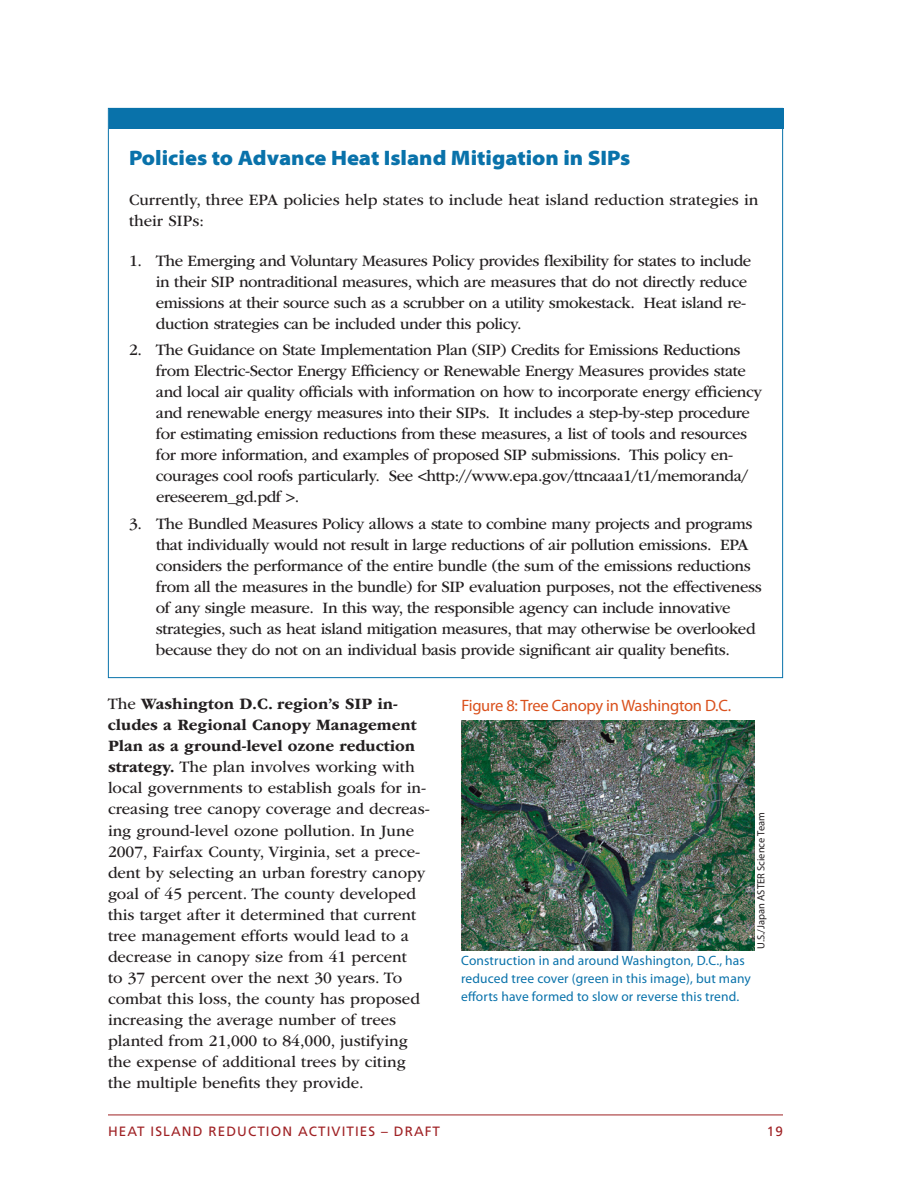
<style>
.page{position:relative;width:918px;height:1188px;background:#fff}
.page>*{position:absolute;margin:0;border:0;box-sizing:border-box;transform-origin:0 0}
.t1{font:900 semi-expanded 21px "Myriad Pro";color:#0972aa}
.t2{font:16.5px/21px "ITC Garamond Std";letter-spacing:-.025em;color:#231f20}
.t3{font:16.5px/21px "ITC Garamond Std";color:#231f20}
.t4{font:16.5px "Myriad Pro";letter-spacing:-.015em;color:#da511d}
.t5{font:13.5px/18px "Myriad Pro";letter-spacing:.01em;color:#0972aa}
.t6{font:13.5px "Frutiger LT Std";letter-spacing:.08em;color:#9f2124}
.t7{font:10.5px "Myriad Pro";color:#231f20}
.s1{font-weight:700}
</style>
<div class="page">
<hr style="left:108px;top:1115px;width:675px;height:1px;background:#9f2124">
<div style="left:109px;top:108px;width:675px;height:20px;background:#0972aa"></div>
<img style="left:462px;top:721px;width:292px;height:229px">
<h3 class="t1" style="left:129px;top:146px;width:503px">Policies to Advance Heat Island Mitigation in SIPs</h3>
<p class="t3" style="left:129px;top:189px;width:631px">Currently, three EPA policies help states to include heat island reduction strategies in their SIPs:</p>
<p class="t2" style="left:156px;top:250px;width:597px;text-indent:-27px">1. The Emerging and Voluntary Measures Policy provides flexibility for states to include in their SIP nontraditional measures, which are measures that do not directly reduce emissions at their source such as a scrubber on a utility smokestack. Heat island re&shy;duction strategies can be included under this policy.</p>
<p class="t2" style="left:156px;top:340px;width:607px;text-indent:-27px">2. The Guidance on State Implementation Plan (SIP) Credits for Emissions Reductions from Electric-Sector Energy Efficiency or Renewable Energy Measures provides state and local air quality officials with information on how to incorporate energy efficiency and renewable energy measures into their SIPs. It includes a step-by-step procedure for estimating emission reductions from these measures, a list of tools and resources for more information, and examples of proposed SIP submissions. This policy en&shy;courages cool roofs particularly. See &lt;http://www.epa.gov/ttncaaa1/t1/memoranda/ ereseerem_gd.pdf &gt;.</p>
<p class="t2" style="left:156px;top:513px;width:607px;text-indent:-27px">3. The Bundled Measures Policy allows a state to combine many projects and programs that individually would not result in large reductions of air pollution emissions. EPA considers the performance of the entire bundle (the sum of the emissions reductions from all the measures in the bundle) for SIP evaluation purposes, not the effectiveness of any single measure. In this way, the responsible agency can include innovative strategies, such as heat island mitigation measures, that may otherwise be overlooked because they do not on an individual basis provide significant air quality benefits.</p>
<p class="t3" style="left:108px;top:694px;width:323px">The <span class="s1">Washington D.C. region’s SIP in&shy;cludes a Regional Canopy Management Plan as a ground-level ozone reduction strategy.</span> The plan involves working with local governments to establish goals for in&shy;creasing tree canopy coverage and decreas&shy;ing ground-level ozone pollution. In June 2007, Fairfax County, Virginia, set a prece&shy;dent by selecting an urban forestry canopy goal of 45 percent. The county developed this target after it determined that current tree management efforts would lead to a decrease in canopy size from 41 percent<br>to 37 percent over the next 30 years. To combat this loss, the county has proposed increasing the average number of trees planted from 21,000 to 84,000, justifying the expense of additional trees by citing the multiple benefits they provide.</p>
<p class="t4" style="left:461px;top:697px;width:271px">Figure 8: Tree Canopy in Washington D.C.</p>
<p class="t7" style="left:755px;top:949px;width:138px;rotate:-90deg">U.S./Japan ASTER Science Team</p>
<p class="t5" style="left:461px;top:952px;width:291px">Construction in and around Washington, D.C., has reduced tree cover (green in this image), but many efforts have formed to slow or reverse this trend.</p>
<p class="t6" style="left:108px;top:1123px;width:334px">HEAT ISLAND REDUCTION ACTIVITIES – DRAFT</p>
<p class="t6" style="left:767px;top:1123px;width:18px">19</p>
</div>
